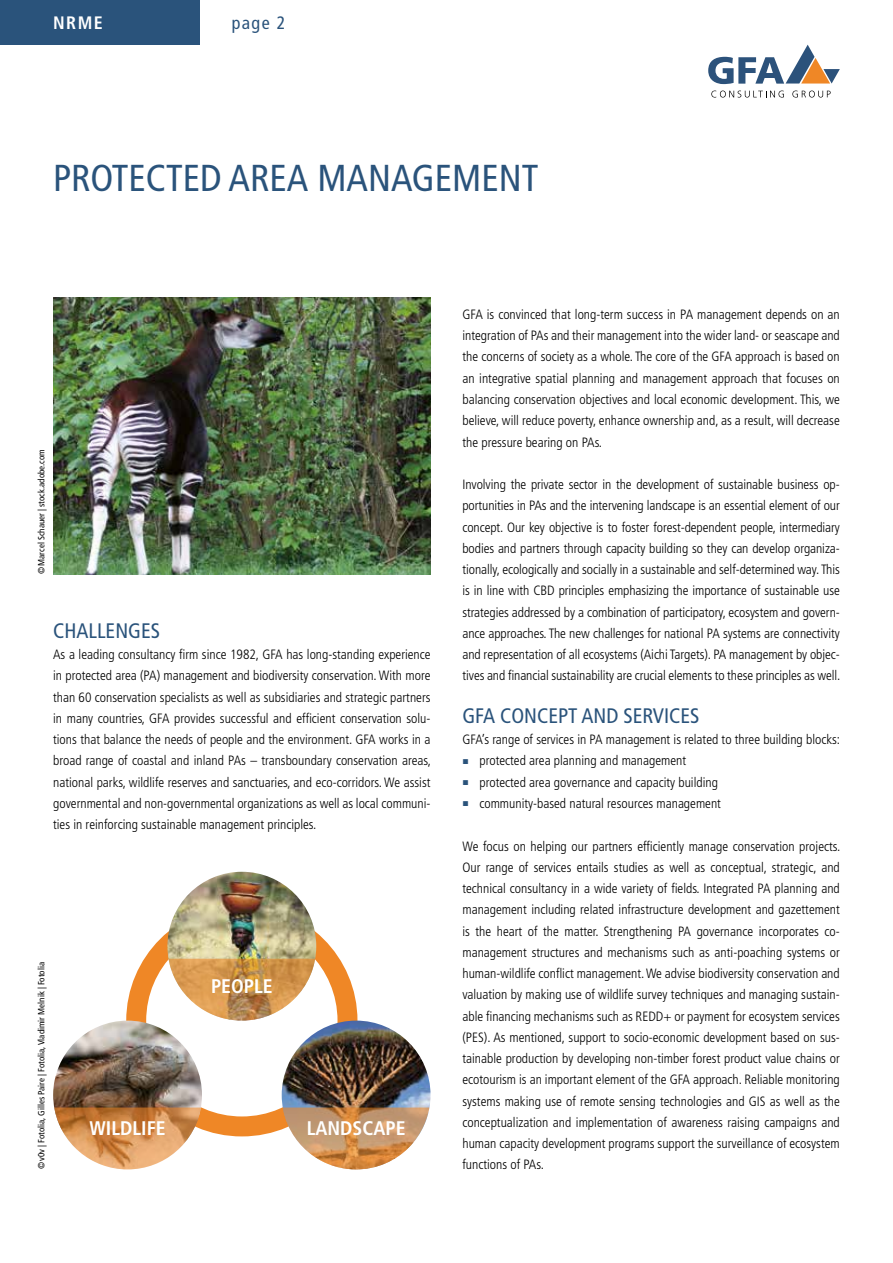
<style>
.page{position:relative;width:893px;height:1263px;background:#fff}
.page>*{position:absolute;margin:0;border:0;box-sizing:border-box;transform-origin:0 0}
.t1{font:condensed 37.5px "Frutiger LT Std";color:#2a537b}
.t2{font:condensed 21px "Frutiger LT Std";color:#2a537b}
.t3{font:700 condensed 19.65px "Frutiger LT Std";color:#fff}
.t4{font:condensed 18px "Frutiger LT Std";color:#2a537b}
.t5{font:700 condensed 18px "Frutiger LT Std";color:#fff}
.t6{font:300 condensed 13.5px/21.3px "Frutiger LT Std";color:#000;text-align:justify}
.t7{font:condensed 9px "Frutiger LT Std";color:#000}
.s1{font-family:"Arial";font-weight:400;font-stretch:normal;font-size:10.5px;color:#2a537b}
</style>
<div class="page">
<div style="left:0;top:0;width:200px;height:45px;background:#2a537b"></div>
<svg style="left:711px;top:91px;width:73px;height:7px"></svg>
<svg style="left:792px;top:91px;width:39px;height:7px"></svg>
<svg style="left:708px;top:45px;width:132px;height:39px"></svg>
<img style="left:53px;top:298px;width:378px;height:276px">
<div style="left:126px;top:905px;width:231px;height:231px;border:20px solid #ef8726;border-radius:50%"></div>
<img style="left:53px;top:1020px;width:149px;height:149px;border-radius:74px">
<img style="left:282px;top:1020px;width:149px;height:149px;border-radius:74px">
<svg style="left:54px;top:1107px;width:147px;height:62px"></svg>
<svg style="left:283px;top:1107px;width:146px;height:62px"></svg>
<img style="left:167px;top:872px;width:149px;height:148px;border-radius:74px">
<svg style="left:168px;top:959px;width:147px;height:61px"></svg>
<h3 class="t5" style="left:53px;top:12px;width:51px">NRME</h3>
<h3 class="t4" style="left:232px;top:12px;width:55px">page 2</h3>
<h1 class="t1" style="left:53px;top:157px;width:487px">PROTECTED AREA MANAGEMENT</h1>
<p class="t7" style="left:36px;top:574px;width:126px;rotate:-90deg">©Marcel Schauer | stock.adobe.com</p>
<h2 class="t2" style="left:53px;top:618px;width:108px">CHALLENGES</h2>
<p class="t6" style="left:53px;top:644px;width:379px">As a leading consultancy firm since 1982, GFA has long-standing experience in protected area (PA) management and biodiversity conservation. With more than 60 conservation specialists as well as subsidiaries and strategic partners in many countries, GFA provides successful and efficient conservation solu&shy;tions that balance the needs of people and the environment. GFA works in a broad range of coastal and inland PAs – transboundary conservation areas, national parks, wildlife reserves and sanctuaries, and eco-corridors. We assist governmental and non-governmental organizations as well as local communi&shy;ties in reinforcing sustainable management principles.</p>
<p class="t7" style="left:36px;top:1169px;width:209px;rotate:-90deg">©v0v | Fotolia, Gilles Paire | Fotolia, Vladimir Melnik | Fotolia</p>
<h3 class="t3" style="left:211px;top:974px;width:63px">PEOPLE</h3>
<h3 class="t3" style="left:89px;top:1116px;width:78px">WILDLIFE</h3>
<h3 class="t3" style="left:307px;top:1116px;width:100px">LANDSCAPE</h3>
<p class="t6" style="left:462px;top:304px;width:379px">GFA is convinced that long-term success in PA management depends on an integration of PAs and their management into the wider land- or seascape and the concerns of society as a whole. The core of the GFA approach is based on an integrative spatial planning and management approach that focuses on balancing conservation objectives and local economic development. This, we believe, will reduce poverty, enhance ownership and, as a result, will decrease the pressure bearing on PAs.</p>
<p class="t6" style="left:462px;top:474px;width:379px">Involving the private sector in the development of sustainable business op&shy;portunities in PAs and the intervening landscape is an essential element of our concept. Our key objective is to foster forest-dependent people, intermediary bodies and partners through capacity building so they can develop organiza&shy;tionally, ecologically and socially in a sustainable and self-determined way. This is in line with CBD principles emphasizing the importance of sustainable use strategies addressed by a combination of participatory, ecosystem and govern&shy;ance approaches. The new challenges for national PA systems are connectivity and representation of all ecosystems (Aichi Targets). PA management by objec&shy;tives and financial sustainability are crucial elements to these principles as well.</p>
<h2 class="t2" style="left:462px;top:703px;width:239px">GFA CONCEPT AND SERVICES</h2>
<p class="t6" style="left:462px;top:729px;width:379px">GFA’s range of services in PA management is related to three building blocks:</p>
<p class="t6" style="left:462px;top:750px;width:225px"><span class="s1">■</span> protected area planning and management</p>
<p class="t6" style="left:462px;top:771px;width:257px"><span class="s1">■</span> protected area governance and capacity building</p>
<p class="t6" style="left:462px;top:793px;width:260px"><span class="s1">■</span> community-based natural resources management</p>
<p class="t6" style="left:462px;top:835px;width:379px">We focus on helping our partners efficiently manage conservation projects.<br>Our range of services entails studies as well as conceptual, strategic, and technical consultancy in a wide variety of fields. Integrated PA planning and management including related infrastructure development and gazettement is the heart of the matter. Strengthening PA governance incorporates co&shy;management structures and mechanisms such as anti-poaching systems or human-wildlife conflict management. We advise biodiversity conservation and valuation by making use of wildlife survey techniques and managing sustain&shy;able financing mechanisms such as REDD+ or payment for ecosystem services (PES). As mentioned, support to socio-economic development based on sus&shy;tainable production by developing non-timber forest product value chains or ecotourism is an important element of the GFA approach. Reliable monitoring systems making use of remote sensing technologies and GIS as well as the conceptualization and implementation of awareness raising campaigns and human capacity development programs support the surveillance of ecosystem functions of PAs.</p>
</div>
